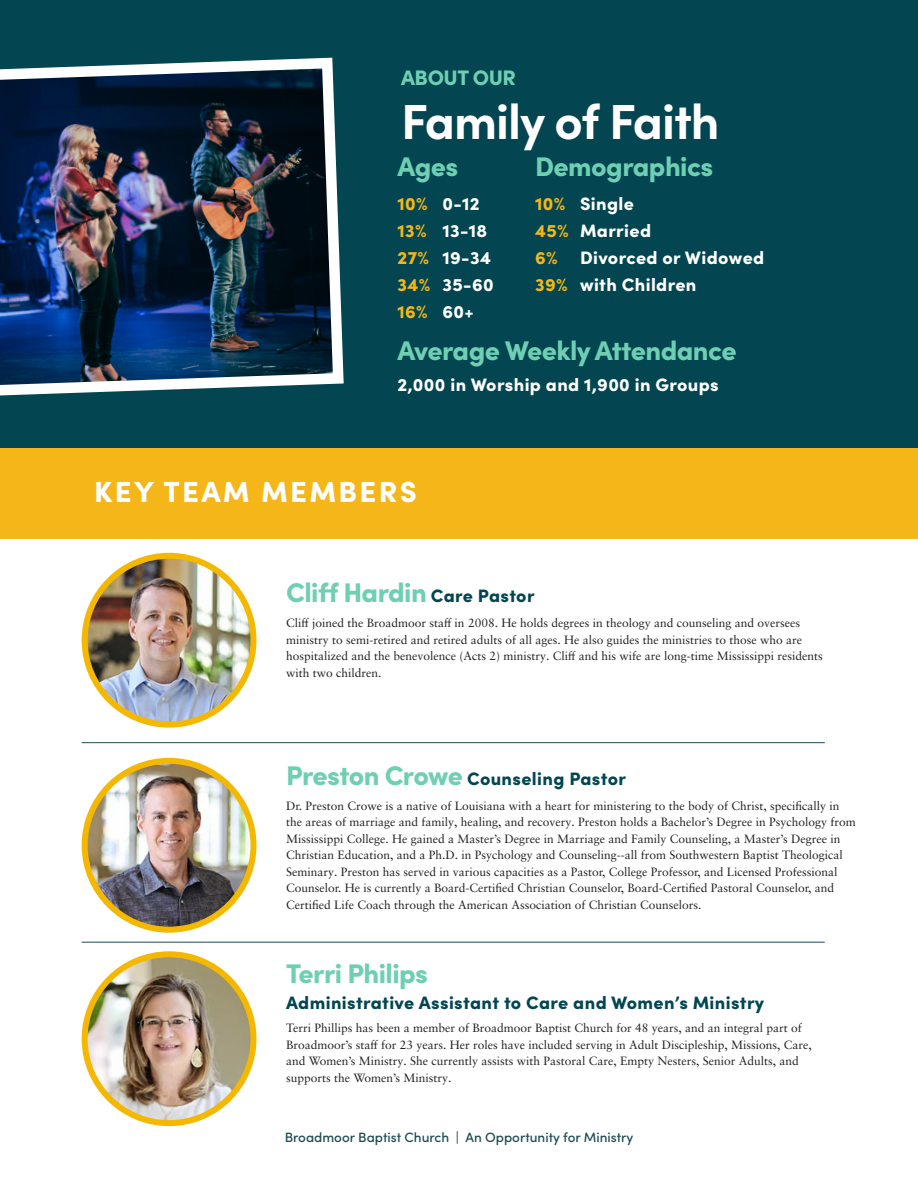
<style>
.page{position:relative;width:918px;height:1188px;background:#fff}
.page>*{position:absolute;margin:0;border:0;box-sizing:border-box;transform-origin:0 0}
.t1{font:700 49.35px "Sofia Pro";letter-spacing:-.02em;color:#fff}
.t2{font:900 29.1px "Sofia Pro";letter-spacing:.08em;color:#fff}
.t3{font:900 27px "Sofia Pro";letter-spacing:-.02em;color:#6ecfb3}
.t4{font:900 21px "Sofia Pro";letter-spacing:-.02em;color:#6ecfb3}
.t5{font:900 18px "Sofia Pro";letter-spacing:.02em;color:#fff}
.t6{font:900 18px "Sofia Pro";letter-spacing:.02em;color:#034651}
.t7{font:900 18px "Sofia Pro";color:#f5b619}
.t8{font:500 13.5px "Sofia Pro";color:#1c4a50}
.t9{font:12px/16.5px "Sabon LT Pro";color:#231f20}
.s1{color:#f5b619}
.s2{color:#fff}
.s3{font-size:18px;color:#034651}
.s4{font-size:27px;color:#6ecfb3}
</style>
<div class="page">
<img style="left:85px;top:761px;width:169px;height:169px;border-radius:84px">
<div style="left:82px;top:758px;width:175px;height:175px;border:6px solid #f5b800;border-radius:50%"></div>
<div style="left:0;top:0;width:918px;height:536px;background:#034651"></div>
<div style="left:0;top:449px;width:918px;height:90px;background:#f5b619"></div>
<img style="left:85px;top:556px;width:169px;height:169px;border-radius:84px">
<div style="left:82px;top:553px;width:175px;height:175px;border:6px solid #f5b800;border-radius:50%"></div>
<img style="left:85px;top:954px;width:169px;height:169px;border-radius:84px">
<div style="left:82px;top:951px;width:175px;height:175px;border:6px solid #f5b800;border-radius:50%"></div>
<img style="left:0;top:57px;width:344px;height:339px">
<hr style="left:82px;top:942px;width:743px;height:1px;background:#1c4a50">
<hr style="left:82px;top:742px;width:743px;height:1px;background:#1c4a50">
<p class="t4" style="left:401px;top:61px;width:116px">ABOUT OUR</p>
<p class="t1" style="left:401px;top:83px;width:320px">Family of Faith</p>
<p class="t3" style="left:535px;top:145px;width:180px">Demographics</p>
<p class="t5" style="left:535px;top:189px;width:100px"><span class="s1">10%</span> Single</p>
<p class="t5" style="left:535px;top:216px;width:117px"><span class="s1">45%</span> Married</p>
<p class="t5" style="left:535px;top:243px;width:231px"><span class="s1">6%</span> Divorced or Widowed</p>
<p class="t5" style="left:535px;top:270px;width:163px"><span class="s1">39%</span> with Children</p>
<p class="t3" style="left:398px;top:145px;width:62px">Ages</p>
<p class="t5" style="left:398px;top:189px;width:84px"><span class="s1">10%</span> 0-12</p>
<p class="t5" style="left:398px;top:216px;width:91px"><span class="s1">13%</span> 13-18</p>
<p class="t5" style="left:398px;top:243px;width:95px"><span class="s1">27%</span> 19-34</p>
<p class="t5" style="left:398px;top:270px;width:98px"><span class="s1">34%</span> 35-60</p>
<p class="t7" style="left:398px;top:297px;width:78px">16% <span class="s2">60+</span></p>
<p class="t3" style="left:398px;top:330px;width:341px">Average Weekly Attendance</p>
<p class="t5" style="left:398px;top:371px;width:323px">2,000 in Worship and 1,900 in Groups</p>
<p class="t2" style="left:94px;top:469px;width:324px">KEY TEAM MEMBERS</p>
<p class="t3" style="left:286px;top:572px;width:250px">Cliff Hardin <span class="s3">Care Pastor</span></p>
<p class="t9" style="left:286px;top:615px;width:538px">Cliff joined the Broadmoor staff in 2008. He holds degrees in theology and counseling and oversees ministry to semi-retired and retired adults of all ages. He also guides the ministries to those who are hospitalized and the benevolence (Acts 2) ministry. Cliff and his wife are long-time Mississippi residents with two children.</p>
<p class="t6" style="left:286px;top:764px;width:341px"><span class="s4">Preston Crowe</span> Counseling Pastor</p>
<p class="t9" style="left:286px;top:797px;width:571px">Dr. Preston Crowe is a native of Louisiana with a heart for ministering to the body of Christ, specifically in the areas of marriage and family, healing, and recovery. Preston holds a Bachelor’s Degree in Psychology from Mississippi College. He gained a Master’s Degree in Marriage and Family Counseling, a Master’s Degree in Christian Education, and a Ph.D. in Psychology and Counseling--all from Southwestern Baptist Theological Seminary. Preston has served in various capacities as a Pastor, College Professor, and Licensed Professional Counselor. He is currently a Board-Certified Christian Counselor, Board-Certified Pastoral Counselor, and Certified Life Coach through the American Association of Christian Counselors.</p>
<p class="t3" style="left:286px;top:952px;width:144px">Terri Philips</p>
<p class="t6" style="left:286px;top:989px;width:480px">Administrative Assistant to Care and Women’s Ministry</p>
<p class="t9" style="left:286px;top:1019px;width:527px">Terri Phillips has been a member of Broadmoor Baptist Church for 48 years, and an integral part of Broadmoor’s staff for 23 years. Her roles have included serving in Adult Discipleship, Missions, Care, and Women’s Ministry. She currently assists with Pastoral Care, Empty Nesters, Senior Adults, and supports the Women’s Ministry.</p>
<p class="t8" style="left:285px;top:1127px;width:350px">Broadmoor Baptist Church | An Opportunity for Ministry</p>
</div>
